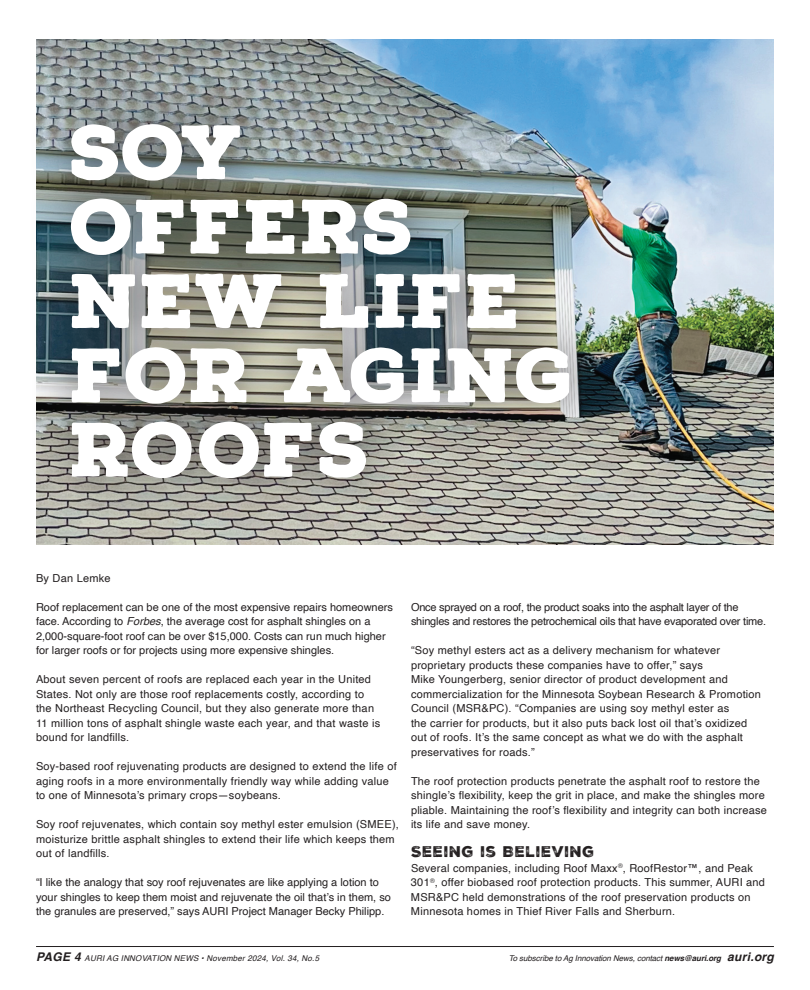
<style>
.page{position:relative;width:810px;height:990px;background:#fff}
.page>*{position:absolute;margin:0;border:0;box-sizing:border-box;transform-origin:0 0}
.t1{font:900 74.4px/74.4px "Nexa Rust Slab";letter-spacing:.01em;color:#fff}
.t2{font:15px "Nexa Rust Sans Black 2";letter-spacing:.02em;color:#231f20}
.t3{font:italic 700 12px "Helvetica";letter-spacing:.025em;color:#231f20}
.t4{font:11px/14.5px "Helvetica";letter-spacing:.02em;color:#231f20}
.t5{font:11px/14.5px "Helvetica";color:#231f20}
.t6{font:11px/14.5px "Helvetica";letter-spacing:-.02em;color:#231f20}
.t7{font:italic 8px "Helvetica";letter-spacing:.025em;color:#231f20}
.t8{font:italic 8px "Helvetica";letter-spacing:-.01em;color:#231f20}
.s1{font-style:italic}
.s2{font-weight:700;font-size:12px}
.s3{font-weight:700}
</style>
<div class="page">
<hr style="left:36px;top:946px;width:738px;height:1px;background:#231f20">
<img style="left:36px;top:40px;width:738px;height:505px">
<div style="left:27px;top:80px;width:587px;height:442px;background:#231f20;opacity:.75"></div>
<h1 class="t1" style="left:71px;top:116px;width:505px">SOY<br>OFFERS<br>NEW LIFE<br>FOR AGING<br>ROOFS</h1>
<p class="t4" style="left:36px;top:571px;width:76px">By Dan Lemke</p>
<p class="t5" style="left:36px;top:600px;width:359px">Roof replacement can be one of the most expensive repairs homeowners face. According to <span class="s1">Forbes</span>, the average cost for asphalt shingles on a 2,000-square-foot roof can be over $15,000. Costs can run much higher for larger roofs or for projects using more expensive shingles.</p>
<p class="t4" style="left:36px;top:673px;width:346px">About seven percent of roofs are replaced each year in the United States. Not only are those roof replacements costly, according to the Northeast Recycling Council, but they also generate more than 11 million tons of asphalt shingle waste each year, and that waste is bound for landfills.</p>
<p class="t4" style="left:36px;top:760px;width:362px">Soy-based roof rejuvenating products are designed to extend the life of aging roofs in a more environmentally friendly way while adding value to one of Minnesota’s primary crops—soybeans.</p>
<p class="t4" style="left:36px;top:818px;width:364px">Soy roof rejuvenates, which contain soy methyl ester emulsion (SMEE), moisturize brittle asphalt shingles to extend their life which keeps them out of landfills.</p>
<p class="t5" style="left:36px;top:875px;width:357px">“I like the analogy that soy roof rejuvenates are like applying a lotion to your shingles to keep them moist and rejuvenate the oil that’s in them, so the granules are preserved,” says AURI Project Manager Becky Philipp.</p>
<p class="t6" style="left:411px;top:600px;width:357px">Once sprayed on a roof, the product soaks into the asphalt layer of the shingles and restores the petrochemical oils that have evaporated over time.</p>
<p class="t4" style="left:411px;top:643px;width:352px">“Soy methyl esters act as a delivery mechanism for whatever proprietary products these companies have to offer,” says<br>Mike Youngerberg, senior director of product development and commercialization for the Minnesota Soybean Research &amp; Promotion Council (MSR&amp;PC). “Companies are using soy methyl ester as<br>the carrier for products, but it also puts back lost oil that’s oxidized out of roofs. It’s the same concept as what we do with the asphalt preservatives for roads.”</p>
<p class="t4" style="left:411px;top:774px;width:357px">The roof protection products penetrate the asphalt roof to restore the shingle’s flexibility, keep the grit in place, and make the shingles more pliable. Maintaining the roof’s flexibility and integrity can both increase its life and save money.</p>
<h2 class="t2" style="left:411px;top:842px;width:185px">SEEING IS BELIEVING</h2>
<p class="t4" style="left:411px;top:861px;width:356px">Several companies, including Roof Maxx<sup>®</sup>, RoofRestor™, and Peak 301<sup>®</sup>, offer biobased roof protection products. This summer, AURI and MSR&amp;PC held demonstrations of the roof preservation products on Minnesota homes in Thief River Falls and Sherburn.</p>
<p class="t7" style="left:36px;top:952px;width:285px"><span class="s2">PAGE 4</span> AURI AG INNOVATION NEWS • November 2024, Vol. 34, No.5</p>
<p class="t3" style="left:727px;top:949px;width:48px">auri.org</p>
<p class="t8" style="left:509px;top:952px;width:214px">To subscribe to Ag Innovation News, contact <span class="s3">news@auri.org</span></p>
</div>
